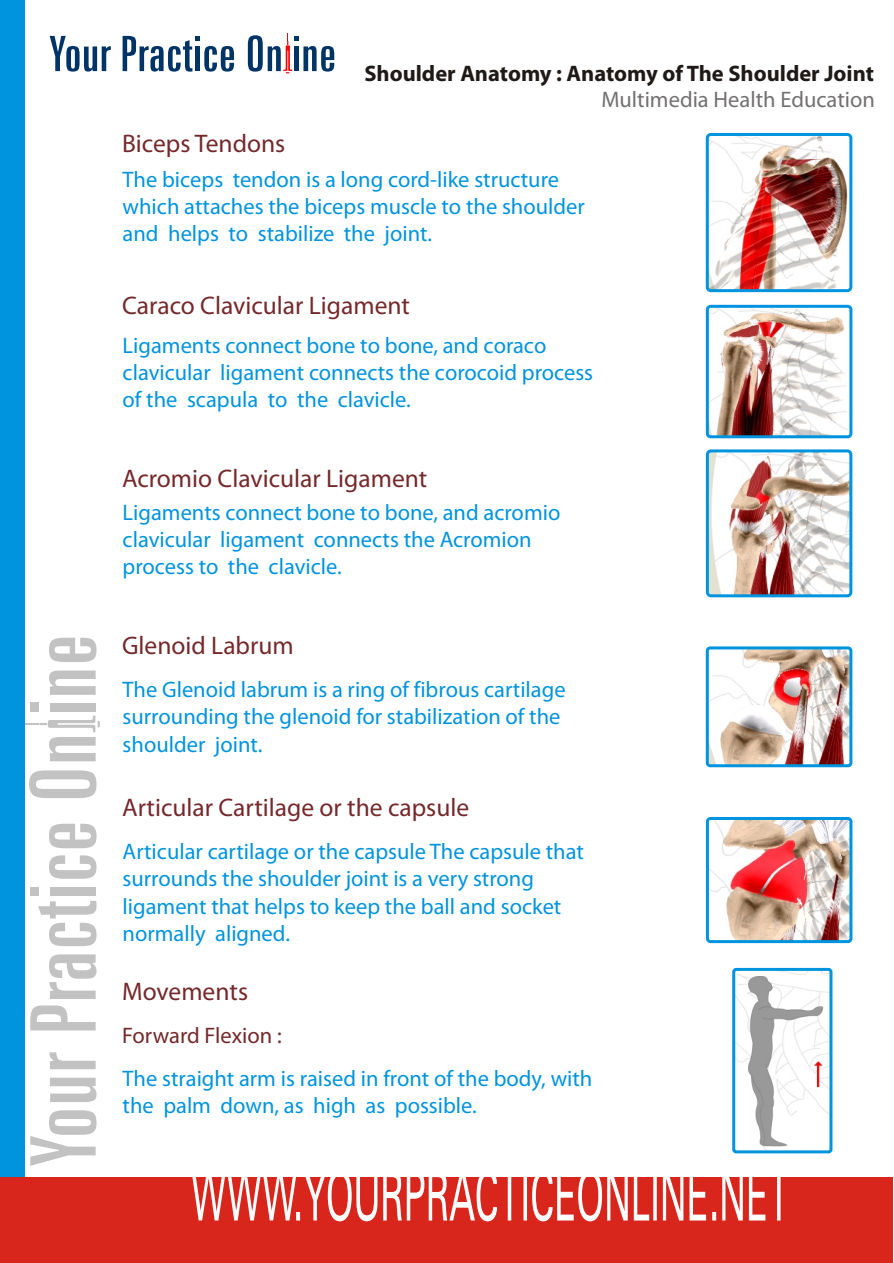
<style>
.page{position:relative;width:894px;height:1263px;background:#fff}
.page>*{position:absolute;margin:0;border:0;box-sizing:border-box;transform-origin:0 0}
.t1{font:25.5px "Myriad Pro";color:#75292b}
.t2{font:22.5px/27px "Myriad Pro";color:#0094de}
.t3{font:700 22.5px "Myriad Pro";color:#1f1a17}
.t4{font:22.5px "Myriad Pro";color:#737070}
.t5{font:22.5px "Myriad Pro";color:#75292b}
</style>
<div class="page">
<svg style="left:49px;top:638px;width:48px;height:24px"></svg>
<div style="left:30px;top:703px;width:8px;height:9px;background:#c2c2c2"></div>
<svg style="left:29px;top:770px;width:68px;height:28px"></svg>
<svg style="left:25px;top:716px;width:75px;height:45px"></svg>
<svg style="left:49px;top:671px;width:47px;height:24px"></svg>
<div style="left:50px;top:703px;width:46px;height:9px;background:#c2c2c2"></div>
<div style="left:30px;top:887px;width:8px;height:9px;background:#c2c2c2"></div>
<svg style="left:49px;top:855px;width:48px;height:24px"></svg>
<div style="left:50px;top:887px;width:46px;height:9px;background:#c2c2c2"></div>
<svg style="left:49px;top:824px;width:48px;height:24px"></svg>
<svg style="left:30px;top:1005px;width:66px;height:25px"></svg>
<svg style="left:38px;top:901px;width:59px;height:45px"></svg>
<svg style="left:49px;top:954px;width:48px;height:45px"></svg>
<svg style="left:30px;top:1110px;width:67px;height:56px"></svg>
<svg style="left:49px;top:1052px;width:47px;height:17px"></svg>
<svg style="left:50px;top:1078px;width:47px;height:24px"></svg>
<div style="left:0;top:0;width:25px;height:1189px;background:#0094de"></div>
<div style="left:0;top:1177px;width:892px;height:86px;background:#d9261c"></div>
<svg style="left:192px;top:1177px;width:589px;height:44px"></svg>
<svg style="left:248px;top:33px;width:86px;height:40px"></svg>
<div style="left:294px;top:47px;width:5px;height:24px;background:#036"></div>
<svg style="left:123px;top:36px;width:111px;height:36px"></svg>
<svg style="left:50px;top:36px;width:61px;height:36px"></svg>
<img style="left:736px;top:972px;width:92px;height:177px">
<div style="left:732px;top:968px;width:100px;height:185px;border:3px solid #0094de;border-radius:2px"></div>
<img style="left:708px;top:135px;width:142px;height:155px">
<div style="left:706px;top:133px;width:146px;height:159px;border:3px solid #0094de;border-radius:4px"></div>
<img style="left:710px;top:309px;width:138px;height:125px">
<div style="left:706px;top:305px;width:146px;height:133px;border:3px solid #0094de;border-radius:3px"></div>
<img style="left:708px;top:452px;width:142px;height:143px">
<div style="left:706px;top:449px;width:146px;height:148px;border:3px solid #0094de;border-radius:4px"></div>
<img style="left:710px;top:650px;width:138px;height:113px">
<div style="left:706px;top:646px;width:146px;height:121px;border:3px solid #0094de;border-radius:3px"></div>
<img style="left:710px;top:821px;width:138px;height:118px">
<div style="left:706px;top:817px;width:146px;height:126px;border:3px solid #0094de;border-radius:3px"></div>
<p class="t3" style="left:364px;top:64px;width:511px">Shoulder Anatomy : Anatomy of The Shoulder Joint</p>
<p class="t1" style="left:122px;top:134px;width:165px">Biceps Tendons</p>
<p class="t2" style="left:123px;top:167px;width:464px">The biceps tendon is a long cord-like structure which attaches the biceps muscle to the shoulder and helps to stabilize the joint.</p>
<p class="t4" style="left:601px;top:91px;width:275px">Multimedia Health Education</p>
<p class="t1" style="left:122px;top:296px;width:289px">Caraco Clavicular Ligament</p>
<p class="t2" style="left:123px;top:334px;width:472px">Ligaments connect bone to bone, and coraco clavicular ligament connects the corocoid process of the scapula to the clavicle.</p>
<p class="t1" style="left:122px;top:469px;width:307px">Acromio Clavicular Ligament</p>
<p class="t2" style="left:123px;top:501px;width:439px">Ligaments connect bone to bone, and acromio clavicular ligament connects the Acromion process to the clavicle.</p>
<p class="t1" style="left:122px;top:636px;width:173px">Glenoid Labrum</p>
<p class="t2" style="left:123px;top:678px;width:445px">The Glenoid labrum is a ring of fibrous cartilage surrounding the glenoid for stabilization of the shoulder joint.</p>
<p class="t1" style="left:122px;top:798px;width:349px">Articular Cartilage or the capsule</p>
<p class="t2" style="left:123px;top:840px;width:463px">Articular cartilage or the capsule The capsule that surrounds the shoulder joint is a very strong ligament that helps to keep the ball and socket normally aligned.</p>
<p class="t1" style="left:122px;top:982px;width:127px">Movements</p>
<p class="t5" style="left:122px;top:1027px;width:161px">Forward Flexion :</p>
<p class="t2" style="left:123px;top:1067px;width:471px">The straight arm is raised in front of the body, with the palm down, as high as possible.</p>
</div>
